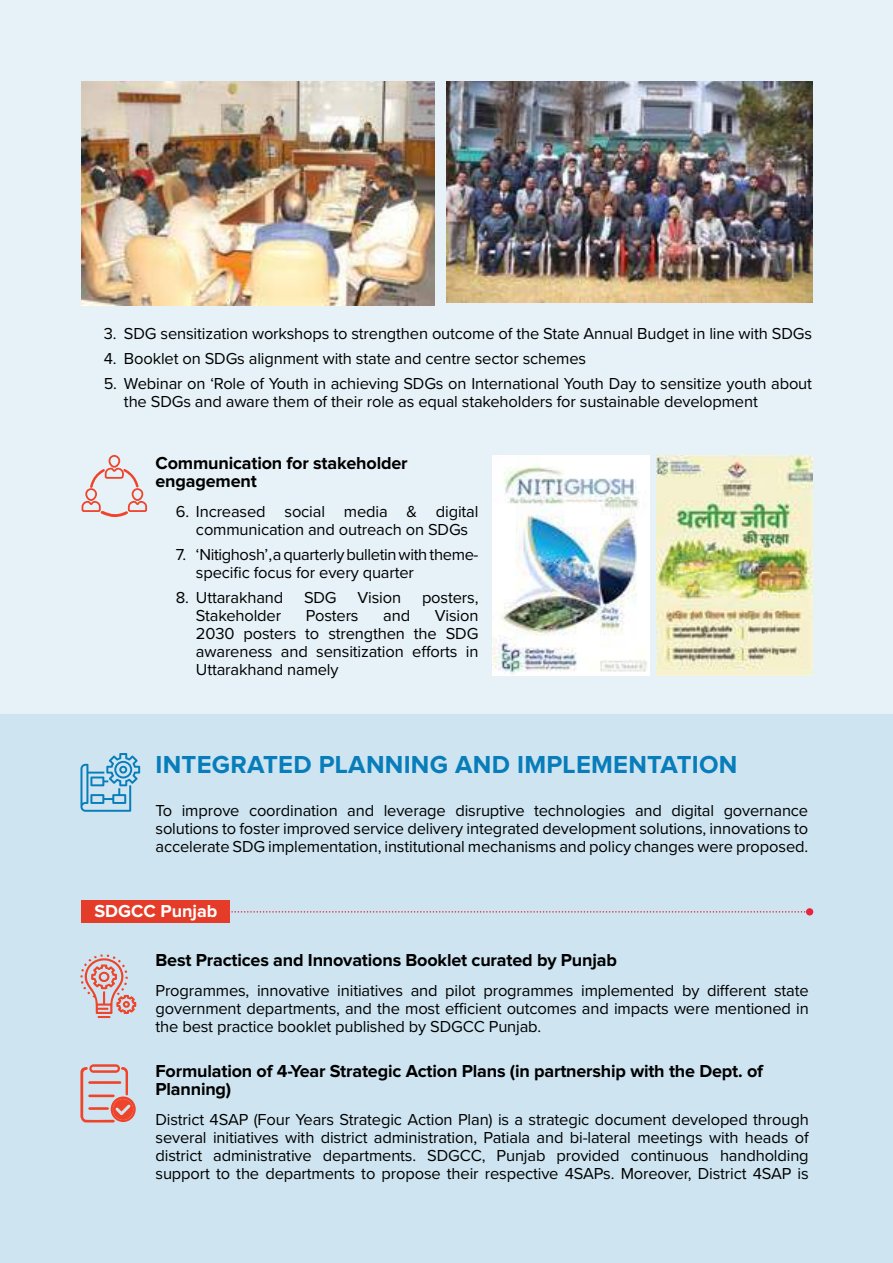
<style>
.page{position:relative;width:893px;height:1263px;background:#fff}
.page>*{position:absolute;margin:0;border:0;box-sizing:border-box;transform-origin:0 0}
.t1{font:700 25.5px "Proxima Nova";letter-spacing:.01em;color:#087dba}
.t2{font:700 18px/18px "Proxima Nova";letter-spacing:-.01em;color:#000}
.t3{font:700 18px "Proxima Nova";color:#fff}
.t4{font:16.5px/18px "Proxima Nova";letter-spacing:-.01em;color:#000;text-align:justify}
</style>
<div class="page">
<div style="left:0;top:714px;width:893px;height:549px;background:#cee5f1"></div>
<hr style="left:0;top:0;width:1px;height:1263px;background:#087dba">
<div style="left:0;top:0;width:893px;height:714px;background:#e6f2f8"></div>
<svg style="left:80px;top:753px;width:60px;height:59px"></svg>
<svg style="left:231px;top:911px;width:575px;height:1px"></svg>
<div style="left:806px;top:908px;width:7px;height:7px;background:#e6253d;border-radius:50%"></div>
<div style="left:82px;top:900px;width:148px;height:23px;background:#e53c29"></div>
<svg style="left:80px;top:954px;width:56px;height:64px"></svg>
<img style="left:446px;top:81px;width:366px;height:222px">
<img style="left:82px;top:81px;width:352px;height:224px">
<img style="left:493px;top:455px;width:157px;height:221px">
<img style="left:656px;top:455px;width:156px;height:221px">
<svg style="left:81px;top:455px;width:66px;height:63px"></svg>
<svg style="left:80px;top:1064px;width:56px;height:58px"></svg>
<p class="t4" style="left:104px;top:324px;width:710px">3. SDG sensitization workshops to strengthen outcome of the State Annual Budget in line with SDGs</p>
<p class="t4" style="left:104px;top:349px;width:484px">4. Booklet on SDGs alignment with state and centre sector schemes</p>
<p class="t4" style="left:124px;top:373px;width:690px;text-indent:-20px">5. Webinar on ‘Role of Youth in achieving SDGs on International Youth Day to sensitize youth about the SDGs and aware them of their role as equal stakeholders for sustainable development</p>
<p class="t2" style="left:155px;top:455px;width:254px">Communication for stakeholder engagement</p>
<p class="t4" style="left:196px;top:502px;width:284px;text-indent:-20px">6. Increased social media &amp; digital communication and outreach on SDGs</p>
<p class="t4" style="left:196px;top:545px;width:284px;text-indent:-20px">7. ‘Nitighosh’ , a quarterly bulletin with theme&shy;specific focus for every quarter</p>
<p class="t4" style="left:176px;top:588px;width:109px">8. Uttarakhand</p>
<p class="t4" style="left:304px;top:588px;width:34px">SDG</p>
<p class="t4" style="left:358px;top:588px;width:45px">Vision</p>
<p class="t4" style="left:422px;top:588px;width:58px">posters,</p>
<p class="t4" style="left:196px;top:606px;width:87px">Stakeholder</p>
<p class="t4" style="left:306px;top:606px;width:54px">Posters</p>
<p class="t4" style="left:383px;top:606px;width:28px">and</p>
<p class="t4" style="left:196px;top:606px;width:284px;text-indent:239px">Vision 2030 posters to strengthen the SDG awareness and sensitization efforts in Uttarakhand namely</p>
<h1 class="t1" style="left:155px;top:753px;width:583px">INTEGRATED PLANNING AND IMPLEMENTATION</h1>
<p class="t4" style="left:155px;top:801px;width:654px">To improve coordination and leverage disruptive technologies and digital governance solutions to foster improved service delivery integrated development solutions, innovations to accelerate SDG implementation, institutional mechanisms and policy changes were proposed.</p>
<p class="t3" style="left:94px;top:903px;width:125px">SDGCC Punjab</p>
<p class="t2" style="left:155px;top:952px;width:463px">Best Practices and Innovations Booklet curated by Punjab</p>
<p class="t4" style="left:155px;top:981px;width:655px">Programmes, innovative initiatives and pilot programmes implemented by different state government departments, and the most efficient outcomes and impacts were mentioned in the best practice booklet published by SDGCC Punjab.</p>
<p class="t2" style="left:155px;top:1063px;width:609px">Formulation of 4-Year Strategic Action Plans (in partnership with the Dept. of<br>Planning)</p>
<p class="t4" style="left:155px;top:1110px;width:655px">District 4SAP (Four Years Strategic Action Plan) is a strategic document developed through several initiatives with district administration, Patiala and bi-lateral meetings with heads of district administrative departments. SDGCC, Punjab provided continuous handholding support to the departments to propose their respective 4SAPs. Moreover, District 4SAP is</p>
</div>
